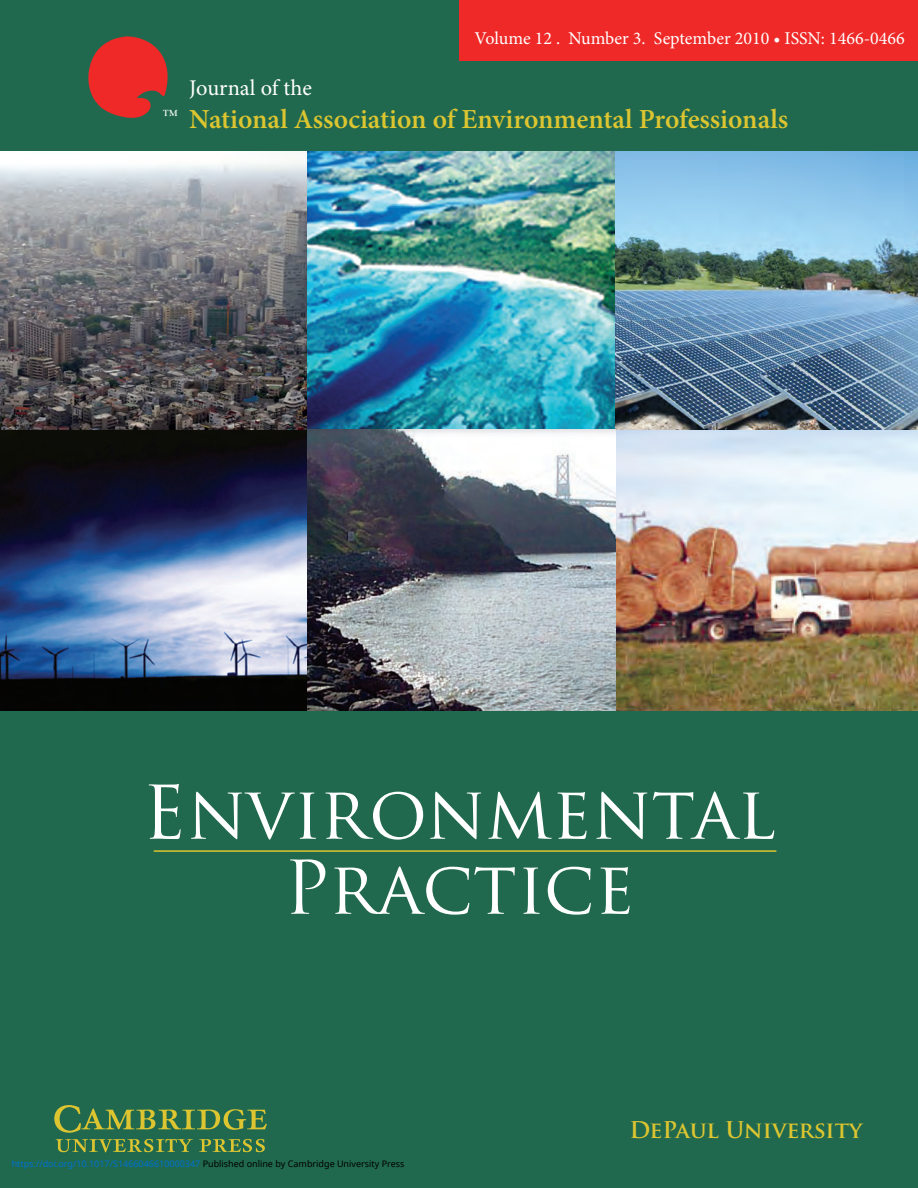
<style>
.page{position:relative;width:918px;height:1188px;background:#20694f}
.page>*{position:absolute;margin:0;border:0;box-sizing:border-box;transform-origin:0 0}
.t1{font:72px/75px "Trajan Pro";color:#fff;text-align:center}
.t2{font:600 27.6px "Minion Pro";color:#dcc530}
.t3{font:700 22.5px "Trajan Pro";letter-spacing:-.01em;color:#dcc530}
.t4{font:22.35px "Minion Pro";letter-spacing:-.005em;color:#fff}
.t5{font:18px "Minion Pro";color:#fff}
.t6{font:15.3px "Times";color:#fff}
.t7{font:9px "Noto Sans";color:#0172cf}
.s1{color:#000}
</style>
<div class="page">
<img style="left:308px;top:431px;width:610px;height:279px">
<img style="left:0;top:151px;width:308px;height:559px">
<div style="left:459px;top:0;width:459px;height:60px;background:#ee2927"></div>
<svg style="left:54px;top:1105px;width:213px;height:28px"></svg>
<svg style="left:56px;top:1139px;width:137px;height:13px"></svg>
<svg style="left:199px;top:1139px;width:66px;height:13px"></svg>
<svg style="left:88px;top:36px;width:80px;height:82px"></svg>
<img style="left:308px;top:151px;width:610px;height:280px">
<hr style="left:154px;top:850px;width:622px;height:2px;background:#dcc530">
<h3 class="t5" style="left:474px;top:26px;width:432px">Volume 12 . Number 3. September 2010 • ISSN: 1466-0466</h3>
<h3 class="t6" style="left:163px;top:106px;width:16px">™</h3>
<h3 class="t4" style="left:189px;top:73px;width:124px">Journal of the</h3>
<h2 class="t2" style="left:189px;top:100px;width:601px">National Association of Environmental Professionals</h2>
<h1 class="t1" style="left:142px;top:774px;width:635px">Environmental<br>Practice</h1>
<p class="t7" style="left:12px;top:1157px;width:394px">https://doi.org/10.1017/S1466046610000347 <span class="s1">Published online by Cambridge University Press</span></p>
<h3 class="t3" style="left:629px;top:1116px;width:234px">DePaul University</h3>
</div>
